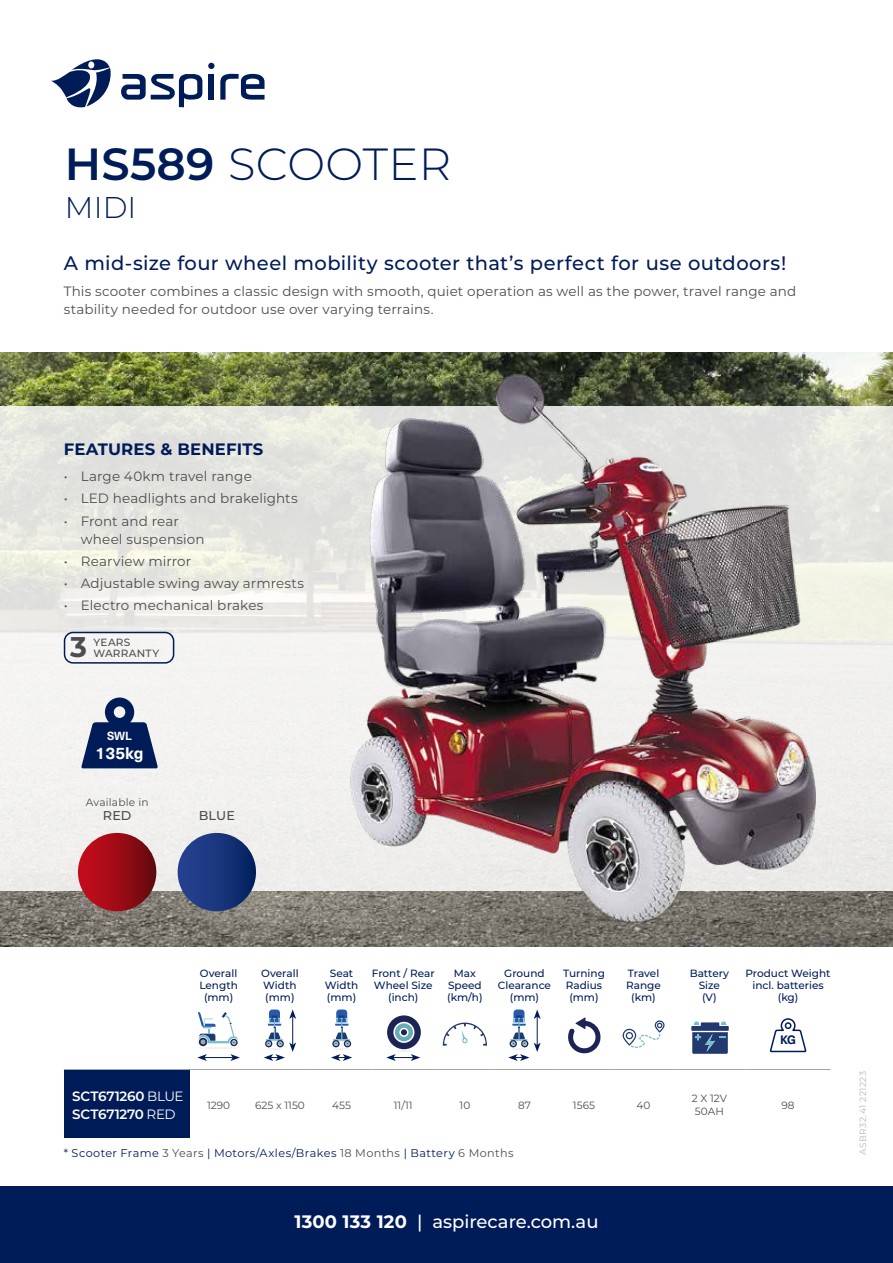
<style>
.page{position:relative;width:893px;height:1263px;background:#fff}
.page>*{position:absolute;margin:0;border:0;box-sizing:border-box;transform-origin:0 0}
.t1{font:300 45px "Montserrat";letter-spacing:.005em;color:#001c58}
.t2{font:300 30px "Montserrat";color:#001c58}
.t3{font:700 28.5px "Montserrat";color:#4d4d4f}
.t4{font:500 19.5px "Montserrat";letter-spacing:.02em;color:#001c58}
.t5{font:500 18px "Montserrat";color:#fff}
.t6{font:700 16.5px "Montserrat";letter-spacing:.01em;color:#001c58}
.t7{font:700 16.5px "Neue Haas Unica W1 G";color:#fff}
.t8{font:13.5px/18px "Montserrat";letter-spacing:.01em;color:#4d4d4f}
.t9{font:600 13.5px/18px "Montserrat";letter-spacing:-.015em;color:#fff}
.t10{font:500 12.75px "Montserrat";letter-spacing:.015em;color:#4d4d4f}
.t11{font:700 12px "Neue Haas Unica W1 G";color:#001c58}
.t12{font:700 11.55px "Neue Haas Unica W1 G";color:#fff}
.t13{font:11.25px "Montserrat";letter-spacing:.035em;color:#001c58}
.t14{font:10.65px "Montserrat";letter-spacing:.015em;color:#4d4d4f}
.t15{font:500 10.5px/12px "Montserrat";color:#001c58;text-align:center}
.t16{font:10.5px/12.6px "Montserrat";color:#4d4d4f;text-align:center}
.t17{font:500 10.5px/10.5px "Montserrat";letter-spacing:.02em;color:#4d4d4f}
.t18{font:9px "Montserrat";letter-spacing:.05em;color:#b4b6b8}
.s1{font-weight:600}
.s2{font-weight:400}
.s3{color:#4d4d4f}
.s4{font-weight:700}
</style>
<div class="page">
<img style="left:0;top:352px;width:893px;height:594px">
<div style="left:0;top:406px;width:893px;height:485px;background:linear-gradient(to bottom,#e6e7df,#f3f2f2)"></div>
<div style="left:178px;top:833px;width:78px;height:78px;background:linear-gradient(to right,#2a4494,#072662);border-radius:39px"></div>
<div style="left:78px;top:833px;width:78px;height:78px;background:linear-gradient(to right,#cf0e1e,#670a0e);border-radius:39px"></div>
<img style="left:343px;top:366px;width:487px;height:564px">
<div style="left:0;top:1186px;width:893px;height:77px;background:#001c58"></div>
<div style="left:209px;top:74px;width:5px;height:26px;background:#001c58"></div>
<svg style="left:208px;top:63px;width:6px;height:6px"></svg>
<svg style="left:220px;top:73px;width:45px;height:27px"></svg>
<svg style="left:51px;top:59px;width:151px;height:48px"></svg>
<div style="left:64px;top:1069px;width:125px;height:68px;background:#001c58"></div>
<hr style="left:64px;top:1069px;width:125px;height:1px;background:#a2a4a7">
<hr style="left:189px;top:1069px;width:59px;height:1px;background:#a2a4a7">
<hr style="left:248px;top:1069px;width:64px;height:1px;background:#a2a4a7">
<hr style="left:312px;top:1069px;width:59px;height:1px;background:#a2a4a7">
<hr style="left:371px;top:1069px;width:64px;height:1px;background:#a2a4a7">
<hr style="left:435px;top:1069px;width:60px;height:1px;background:#a2a4a7">
<hr style="left:495px;top:1069px;width:59px;height:1px;background:#a2a4a7">
<hr style="left:554px;top:1069px;width:60px;height:1px;background:#a2a4a7">
<hr style="left:614px;top:1069px;width:59px;height:1px;background:#a2a4a7">
<hr style="left:673px;top:1069px;width:73px;height:1px;background:#a2a4a7">
<hr style="left:746px;top:1069px;width:85px;height:1px;background:#a2a4a7">
<svg style="left:197px;top:1054px;width:43px;height:7px"></svg>
<svg style="left:198px;top:1012px;width:40px;height:34px"></svg>
<hr style="left:197px;top:1047px;width:42px;height:2px;background:#f1f1f3;border-radius:50%">
<svg style="left:264px;top:1009px;width:32px;height:52px"></svg>
<svg style="left:331px;top:1009px;width:21px;height:52px"></svg>
<svg style="left:386px;top:1015px;width:35px;height:46px"></svg>
<svg style="left:443px;top:1022px;width:44px;height:24px"></svg>
<svg style="left:508px;top:1009px;width:33px;height:52px"></svg>
<svg style="left:568px;top:1017px;width:33px;height:37px"></svg>
<svg style="left:622px;top:1020px;width:43px;height:28px"></svg>
<svg style="left:691px;top:1021px;width:38px;height:33px"></svg>
<svg style="left:770px;top:1018px;width:37px;height:35px"></svg>
<svg style="left:81px;top:697px;width:77px;height:71px"></svg>
<div style="left:64px;top:632px;width:110px;height:32px;border:2px solid #001c58;border-radius:9px"></div>
<h1 class="t1" style="left:65px;top:134px;width:388px"><span class="s1">HS589</span> SCOOTER</h1>
<h2 class="t2" style="left:65px;top:187px;width:73px">MIDI</h2>
<h3 class="t4" style="left:64px;top:249px;width:724px">A mid-size four wheel mobility scooter that’s perfect for use outdoors!</h3>
<p class="t8" style="left:64px;top:282px;width:734px">This scooter combines a classic design with smooth, quiet operation as well as the power, travel range and stability needed for outdoor use over varying terrains.</p>
<p class="t6" style="left:64px;top:437px;width:201px">FEATURES &amp; BENEFITS</p>
<p class="t8" style="left:64px;top:467px;width:190px">• Large 40km travel range</p>
<p class="t8" style="left:64px;top:489px;width:236px">• LED headlights and brakelights</p>
<p class="t8" style="left:81px;top:511px;width:125px;text-indent:-17px">• Front and rear wheel suspension</p>
<p class="t8" style="left:64px;top:552px;width:129px">• Rearview mirror</p>
<p class="t8" style="left:64px;top:574px;width:242px">• Adjustable swing away armrests</p>
<p class="t8" style="left:64px;top:596px;width:201px">• Electro mechanical brakes</p>
<h3 class="t3" style="left:70px;top:626px;width:18px">3</h3>
<p class="t17" style="left:94px;top:637px;width:67px">YEARS<br>WARRANTY</p>
<p class="t12" style="left:107px;top:727px;width:26px">SWL</p>
<p class="t7" style="left:96px;top:740px;width:49px">135kg</p>
<p class="t14" style="left:86px;top:794px;width:64px">Available in</p>
<p class="t10" style="left:103px;top:807px;width:30px">RED</p>
<p class="t10" style="left:199px;top:807px;width:38px">BLUE</p>
<p class="t15" style="left:199px;top:967px;width:40px">Overall<br>Length (mm)</p>
<p class="t15" style="left:261px;top:967px;width:39px;text-align:left">Overall<br>Width (mm)</p>
<p class="t15" style="left:325px;top:967px;width:35px">Seat<br>Width (mm)</p>
<p class="t15" style="left:372px;top:967px;width:64px">Front / Rear<br>Wheel Size (inch)</p>
<p class="t15" style="left:447px;top:967px;width:37px">Max<br>Speed (km/h)</p>
<p class="t15" style="left:498px;top:967px;width:55px">Ground<br>Clearance (mm)</p>
<p class="t15" style="left:563px;top:967px;width:43px">Turning<br>Radius (mm)</p>
<p class="t15" style="left:626px;top:967px;width:36px">Travel<br>Range (km)</p>
<p class="t15" style="left:690px;top:967px;width:41px">Battery<br>Size<br>(V)</p>
<p class="t15" style="left:746px;top:967px;width:87px">Product Weight incl. batteries (kg)</p>
<p class="t11" style="left:780px;top:1031px;width:18px">KG</p>
<p class="t9" style="left:72px;top:1087px;width:113px">SCT671260 <span class="s2">BLUE<br></span>SCT671270 <span class="s2">RED</span></p>
<p class="t16" style="left:207px;top:1098px;width:25px">1290</p>
<p class="t16" style="left:255px;top:1098px;width:51px">625 x 1150</p>
<p class="t16" style="left:332px;top:1098px;width:20px">455</p>
<p class="t16" style="left:394px;top:1098px;width:20px">11/11</p>
<p class="t16" style="left:460px;top:1098px;width:12px">10</p>
<p class="t16" style="left:518px;top:1098px;width:14px">87</p>
<p class="t16" style="left:573px;top:1098px;width:24px">1565</p>
<p class="t16" style="left:637px;top:1098px;width:15px">40</p>
<p class="t16" style="left:692px;top:1092px;width:37px">2 X 12V<br>50AH</p>
<p class="t16" style="left:781px;top:1098px;width:15px">98</p>
<p class="t13" style="left:64px;top:1145px;width:451px">* Scooter Frame <span class="s3">3 Years</span> | Motors/Axles/Brakes <span class="s3">18 Months</span> | Battery <span class="s3">6 Months</span></p>
<h3 class="t5" style="left:294px;top:1209px;width:306px"><span class="s4">1300 133 120</span> | aspirecare.com.au</h3>
<p class="t18" style="left:857px;top:1155px;width:86px;rotate:-90deg">ASBR32.41 221223</p>
</div>
